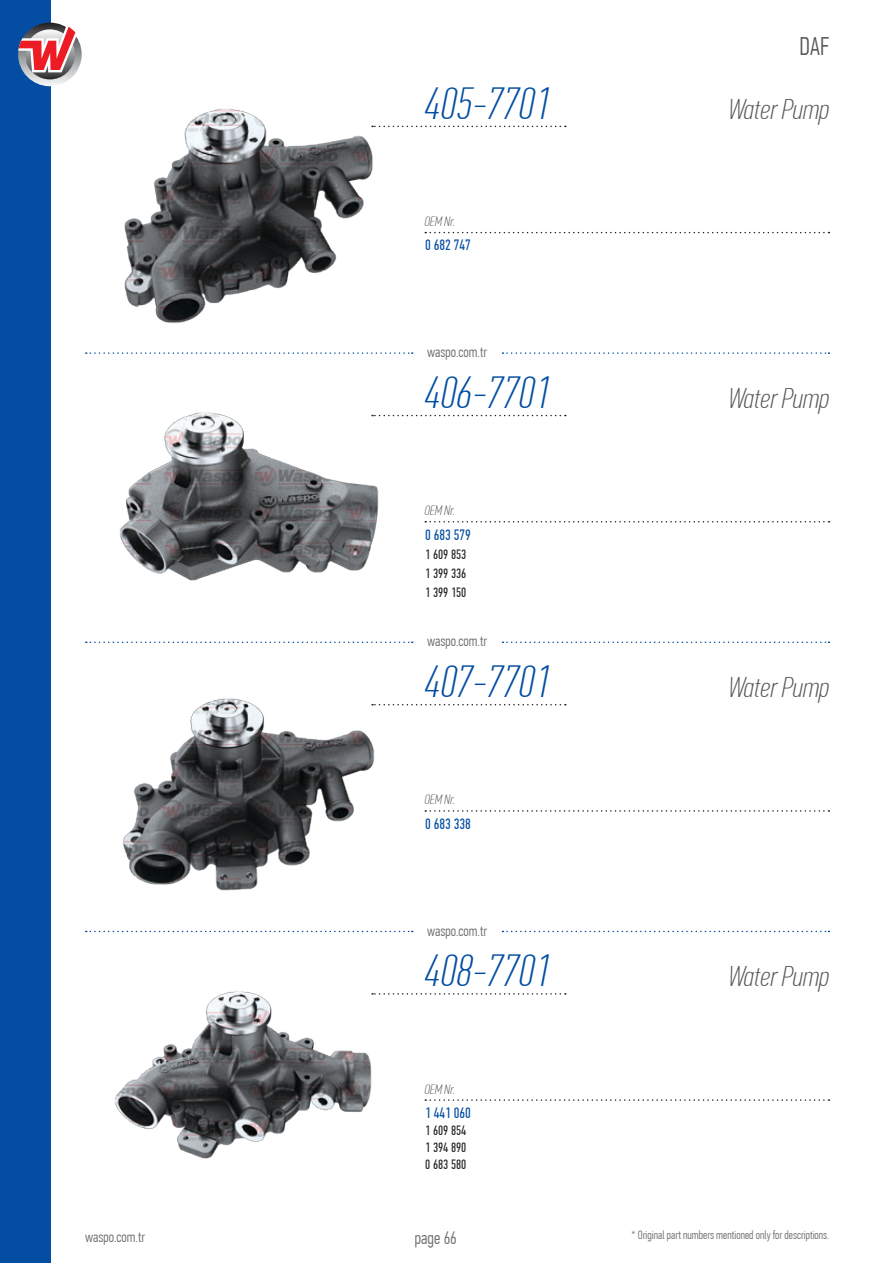
<style>
.page{position:relative;width:893px;height:1263px;background:#fff}
.page>*{position:absolute;margin:0;border:0;box-sizing:border-box;transform-origin:0 0}
.t1{font:italic 100 45px "PF Din Text Comp Pro";color:#034ea2}
.t2{font:italic 100 28.5px "PF Din Text Comp Pro";color:#58595b}
.t3{font:300 25.5px "PF Din Text Comp Pro";color:#58595b}
.t4{font:300 18px "PF Din Text Comp Pro";color:#6d6f71}
.t5{font:300 15px "PF Din Text Comp Pro";color:#6d6f71}
.t6{font:15px "PF Din Text Comp Pro";color:#034ea2}
.t7{font:13.5px/19.2px "PF Din Text Comp Pro";color:#231f20;text-align:justify}
.t8{font:italic 100 13.5px "PF Din Text Comp Pro";color:#58595b}
.t9{font:300 12px "PF Din Text Comp Pro";color:#6d6f71}
</style>
<div class="page">
<div style="left:0;top:0;width:51px;height:1263px;background:#034ea2"></div>
<svg style="left:18px;top:23px;width:64px;height:63px"></svg>
<svg style="left:18px;top:26px;width:59px;height:53px;background:#b77c85"></svg>
<svg style="left:86px;top:931px;width:327px;height:1px"></svg>
<svg style="left:502px;top:931px;width:327px;height:1px"></svg>
<svg style="left:86px;top:641px;width:327px;height:2px"></svg>
<svg style="left:502px;top:641px;width:327px;height:2px"></svg>
<svg style="left:86px;top:352px;width:327px;height:2px"></svg>
<svg style="left:502px;top:352px;width:327px;height:2px"></svg>
<svg style="left:380px;top:126px;width:186px;height:1px"></svg>
<svg style="left:388px;top:415px;width:178px;height:1px"></svg>
<svg style="left:383px;top:704px;width:183px;height:1px"></svg>
<svg style="left:379px;top:993px;width:187px;height:2px"></svg>
<svg style="left:425px;top:232px;width:404px;height:1px"></svg>
<svg style="left:425px;top:521px;width:404px;height:1px"></svg>
<svg style="left:425px;top:810px;width:404px;height:2px"></svg>
<svg style="left:425px;top:1099px;width:404px;height:2px"></svg>
<img style="left:124px;top:109px;width:256px;height:215px">
<img style="left:120px;top:412px;width:265px;height:169px">
<img style="left:123px;top:698px;width:258px;height:193px">
<img style="left:115px;top:991px;width:264px;height:168px">
<h1 class="t1" style="left:424px;top:78px;width:127px">405-7701</h1>
<p class="t8" style="left:424px;top:214px;width:32px">OEM Nr.</p>
<p class="t6" style="left:425px;top:237px;width:47px">0 682 747</p>
<p class="t5" style="left:427px;top:343px;width:62px">waspo.com.tr</p>
<h1 class="t1" style="left:424px;top:367px;width:127px">406-7701</h1>
<p class="t8" style="left:424px;top:503px;width:32px">OEM Nr.</p>
<p class="t6" style="left:425px;top:526px;width:47px">0 683 579</p>
<p class="t7" style="left:425px;top:545px;width:43px">1 609 853<br>1 399 336<br>1 399 150</p>
<p class="t5" style="left:427px;top:633px;width:62px">waspo.com.tr</p>
<h1 class="t1" style="left:424px;top:656px;width:127px">407-7701</h1>
<p class="t8" style="left:424px;top:792px;width:32px">OEM Nr.</p>
<p class="t6" style="left:425px;top:815px;width:47px">0 683 338</p>
<p class="t5" style="left:427px;top:922px;width:62px">waspo.com.tr</p>
<h1 class="t1" style="left:424px;top:945px;width:127px">408-7701</h1>
<p class="t8" style="left:424px;top:1081px;width:32px">OEM Nr.</p>
<p class="t6" style="left:425px;top:1104px;width:47px">1 441 060</p>
<p class="t7" style="left:425px;top:1122px;width:43px;line-height:17px">1 609 854<br>1 394 890<br>0 683 580</p>
<h3 class="t3" style="left:800px;top:32px;width:31px">DAF</h3>
<h2 class="t2" style="left:728px;top:93px;width:103px">Water Pump</h2>
<h2 class="t2" style="left:728px;top:382px;width:103px">Water Pump</h2>
<h2 class="t2" style="left:728px;top:671px;width:103px">Water Pump</h2>
<h2 class="t2" style="left:728px;top:960px;width:103px">Water Pump</h2>
<p class="t5" style="left:85px;top:1228px;width:62px">waspo.com.tr</p>
<h3 class="t4" style="left:415px;top:1227px;width:44px">page 66</h3>
<p class="t9" style="left:632px;top:1228px;width:199px">* Original part numbers mentioned only for descriptions.</p>
</div>
